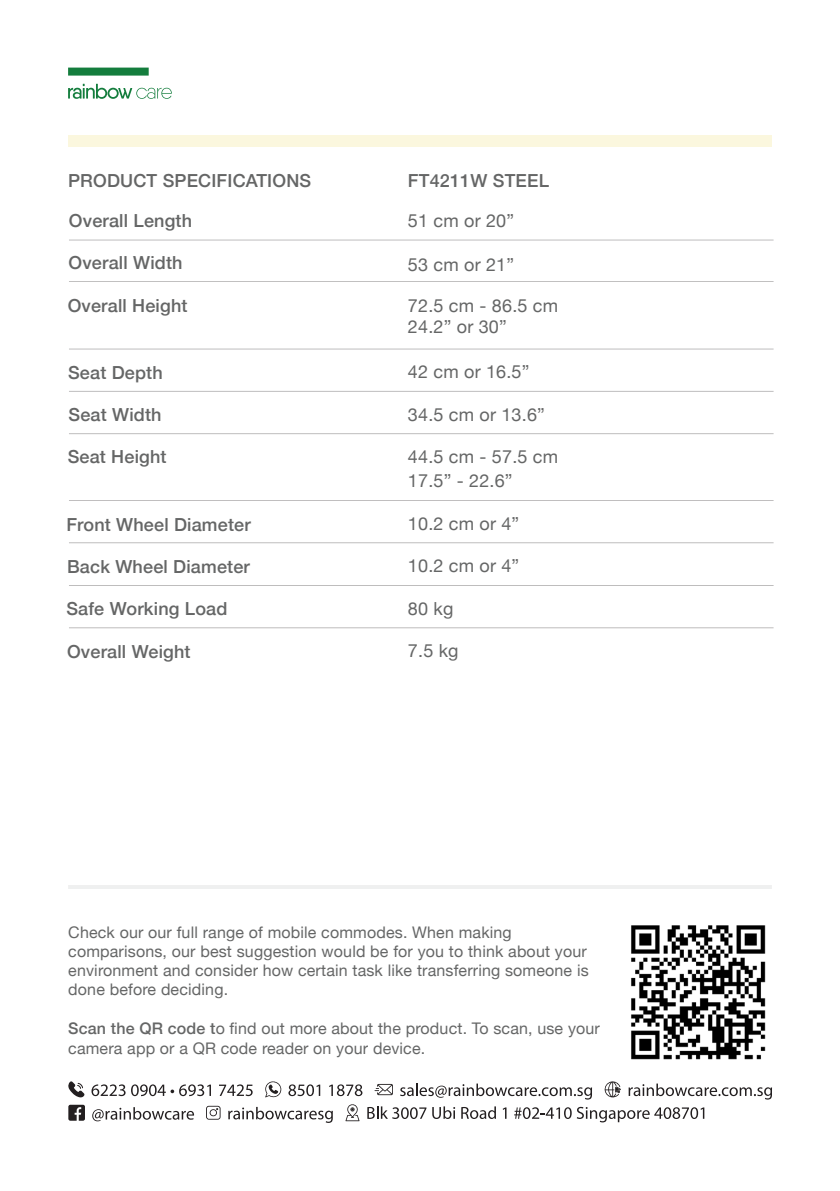
<style>
.page{position:relative;width:840px;height:1191px;background:#fff}
.page>*{position:absolute;margin:0;border:0;box-sizing:border-box;transform-origin:0 0}
.t1{font:500 18px "Helvetica Neue";letter-spacing:.01em;color:#656666}
.t2{font:18px/21.6px "Helvetica Neue";letter-spacing:.01em;color:#656666}
.t3{font:16px/19px "Helvetica Neue";letter-spacing:.01em;color:#656666}
.s1{font-weight:500}
</style>
<div class="page">
<div style="left:68px;top:68px;width:81px;height:8px;background:#147d3d"></div>
<img style="left:631px;top:925px;width:135px;height:135px">
<svg style="left:68px;top:84px;width:104px;height:15px"></svg>
<div style="left:68px;top:136px;width:703px;height:11px;background:#fbf7de"></div>
<svg style="left:367px;top:1106px;width:59px;height:13px"></svg>
<svg style="left:432px;top:1106px;width:23px;height:13px"></svg>
<svg style="left:461px;top:1106px;width:34px;height:13px"></svg>
<svg style="left:502px;top:1107px;width:4px;height:11px"></svg>
<svg style="left:514px;top:1106px;width:190px;height:16px"></svg>
<svg style="left:345px;top:1104px;width:14px;height:17px"></svg>
<svg style="left:92px;top:1107px;width:102px;height:14px"></svg>
<svg style="left:228px;top:1107px;width:104px;height:16px"></svg>
<svg style="left:68px;top:1104px;width:17px;height:16px"></svg>
<svg style="left:206px;top:1105px;width:14px;height:14px"></svg>
<svg style="left:68px;top:1081px;width:16px;height:16px"></svg>
<svg style="left:91px;top:1084px;width:34px;height:12px"></svg>
<svg style="left:131px;top:1084px;width:80px;height:12px"></svg>
<svg style="left:219px;top:1084px;width:33px;height:12px"></svg>
<svg style="left:288px;top:1084px;width:32px;height:12px"></svg>
<svg style="left:329px;top:1084px;width:33px;height:12px"></svg>
<svg style="left:265px;top:1081px;width:16px;height:16px"></svg>
<svg style="left:628px;top:1083px;width:143px;height:16px"></svg>
<svg style="left:400px;top:1083px;width:191px;height:16px"></svg>
<svg style="left:604px;top:1081px;width:16px;height:16px"></svg>
<svg style="left:374px;top:1084px;width:19px;height:11px"></svg>
<hr style="left:68px;top:885px;width:703px;height:4px;background:#eff0f0">
<hr style="left:69px;top:240px;width:704px;height:1px;background:#231f20">
<hr style="left:69px;top:281px;width:704px;height:1px;background:#231f20">
<hr style="left:69px;top:349px;width:704px;height:1px;background:#231f20">
<hr style="left:69px;top:391px;width:704px;height:1px;background:#231f20">
<hr style="left:69px;top:433px;width:704px;height:1px;background:#231f20">
<hr style="left:69px;top:500px;width:704px;height:1px;background:#231f20">
<hr style="left:69px;top:542px;width:704px;height:1px;background:#231f20">
<hr style="left:69px;top:585px;width:704px;height:1px;background:#231f20">
<hr style="left:69px;top:627px;width:704px;height:1px;background:#231f20">
<p class="t1" style="left:68px;top:166px;width:244px">PRODUCT SPECIFICATIONS</p>
<p class="t1" style="left:408px;top:166px;width:142px">FT4211W STEEL</p>
<p class="t1" style="left:69px;top:207px;width:125px">Overall Length</p>
<p class="t2" style="left:408px;top:211px;width:108px">51 cm or 20”</p>
<p class="t1" style="left:69px;top:248px;width:115px">Overall Width</p>
<p class="t2" style="left:408px;top:255px;width:108px">53 cm or 21”</p>
<p class="t2" style="left:408px;top:295px;width:151px">72.5 cm - 86.5 cm<br>24.2” or 30”</p>
<p class="t2" style="left:408px;top:362px;width:123px">42 cm or 16.5”</p>
<p class="t2" style="left:408px;top:404px;width:138px">34.5 cm or 13.6”</p>
<p class="t2" style="left:408px;top:445px;width:151px;line-height:24px">44.5 cm - 57.5 cm<br>17.5” - 22.6”</p>
<p class="t1" style="left:68px;top:291px;width:121px">Overall Height</p>
<p class="t1" style="left:68px;top:358px;width:96px">Seat Depth</p>
<p class="t1" style="left:69px;top:400px;width:94px">Seat Width</p>
<p class="t1" style="left:68px;top:442px;width:100px">Seat Height</p>
<p class="t1" style="left:66px;top:510px;width:186px">Front Wheel Diameter</p>
<p class="t2" style="left:408px;top:514px;width:113px">10.2 cm or 4”</p>
<p class="t1" style="left:67px;top:552px;width:184px">Back Wheel Diameter</p>
<p class="t2" style="left:408px;top:556px;width:113px">10.2 cm or 4”</p>
<p class="t1" style="left:66px;top:594px;width:162px">Safe Working Load</p>
<p class="t2" style="left:408px;top:598px;width:47px">80 kg</p>
<p class="t1" style="left:67px;top:636px;width:125px">Overall Weight</p>
<p class="t2" style="left:408px;top:641px;width:52px">7.5 kg</p>
<p class="t3" style="left:68px;top:924px;width:521px">Check our our full range of mobile commodes. When making comparisons, our best suggestion would be for you to think about your environment and consider how certain task like transferring someone is done before deciding.</p>
<p class="t3" style="left:68px;top:1019px;width:533px;line-height:20px"><span class="s1">Scan the QR code t</span>o find out more about the product. To scan, use your camera app or a QR code reader on your device.</p>
</div>
